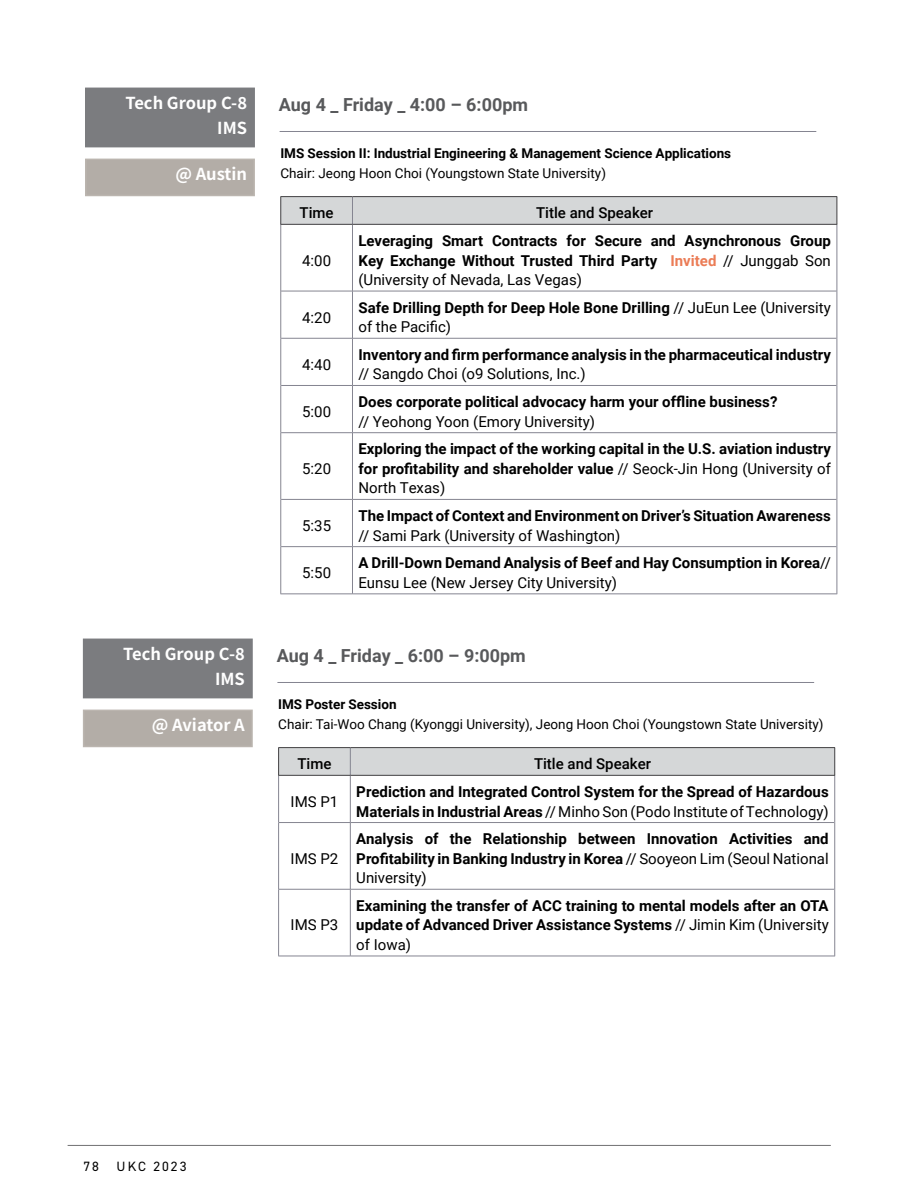
<style>
.page{position:relative;width:918px;height:1188px;background:#fff}
.page>*{position:absolute;margin:0;border:0;box-sizing:border-box;transform-origin:0 0}
.t1{font:700 18px "Roboto";color:#58595b}
.t2{font:700 16.5px/25.5px "Source Han Sans K";color:#fff;text-align:right}
.t3{font:700 15px/19.5px "Roboto";color:#000;text-align:justify}
.t4{font:15px "Roboto";color:#000}
.t5{font:500 15px "Roboto";color:#000}
.t6{font:13.5px "Roboto";color:#000}
.t7{font:700 13.5px "Roboto";letter-spacing:-.005em;color:#000}
.t8{font:13.5px "DIN2014";letter-spacing:.15em;color:#000}
.s1{color:#eb7c56}
.s2{font-weight:400}
</style>
<div class="page">
<div style="left:86px;top:88px;width:168px;height:59px;background:#7b7c7f"></div>
<div style="left:86px;top:159px;width:168px;height:36px;background:#b3ada7"></div>
<div style="left:85px;top:159px;width:170px;height:37px;border:2px solid #bbb5af"></div>
<hr style="left:280px;top:131px;width:536px;height:1px;background:#858591">
<hr style="left:352px;top:225px;width:1px;height:66px;background:#858591">
<hr style="left:281px;top:291px;width:71px;height:1px;background:#858591">
<hr style="left:352px;top:291px;width:485px;height:1px;background:#858591">
<hr style="left:352px;top:291px;width:1px;height:47px;background:#858591">
<hr style="left:281px;top:338px;width:71px;height:1px;background:#858591">
<hr style="left:352px;top:338px;width:485px;height:1px;background:#858591">
<hr style="left:352px;top:338px;width:1px;height:47px;background:#858591">
<hr style="left:281px;top:385px;width:71px;height:1px;background:#858591">
<hr style="left:352px;top:385px;width:485px;height:1px;background:#858591">
<hr style="left:352px;top:386px;width:1px;height:47px;background:#858591">
<hr style="left:281px;top:432px;width:71px;height:1px;background:#858591">
<hr style="left:352px;top:432px;width:485px;height:1px;background:#858591">
<hr style="left:352px;top:433px;width:1px;height:66px;background:#858591">
<hr style="left:281px;top:499px;width:71px;height:1px;background:#858591">
<hr style="left:352px;top:499px;width:485px;height:1px;background:#858591">
<hr style="left:352px;top:500px;width:1px;height:46px;background:#858591">
<hr style="left:281px;top:546px;width:71px;height:1px;background:#858591">
<hr style="left:352px;top:546px;width:485px;height:1px;background:#858591">
<hr style="left:352px;top:547px;width:1px;height:47px;background:#858591">
<hr style="left:280px;top:594px;width:72px;height:1px;background:#858591">
<hr style="left:352px;top:594px;width:485px;height:1px;background:#858591">
<hr style="left:280px;top:225px;width:1px;height:66px;background:#858591">
<hr style="left:837px;top:225px;width:1px;height:66px;background:#858591">
<hr style="left:280px;top:291px;width:1px;height:47px;background:#858591">
<hr style="left:837px;top:291px;width:1px;height:47px;background:#858591">
<hr style="left:280px;top:338px;width:1px;height:47px;background:#858591">
<hr style="left:837px;top:338px;width:1px;height:47px;background:#858591">
<hr style="left:280px;top:385px;width:1px;height:48px;background:#858591">
<hr style="left:837px;top:385px;width:1px;height:48px;background:#858591">
<hr style="left:280px;top:433px;width:1px;height:66px;background:#858591">
<hr style="left:837px;top:433px;width:1px;height:66px;background:#858591">
<hr style="left:280px;top:499px;width:1px;height:48px;background:#858591">
<hr style="left:837px;top:499px;width:1px;height:48px;background:#858591">
<hr style="left:280px;top:547px;width:1px;height:47px;background:#858591">
<hr style="left:837px;top:547px;width:1px;height:47px;background:#858591">
<hr style="left:280px;top:196px;width:72px;height:1px;background:#414042">
<hr style="left:352px;top:196px;width:485px;height:1px;background:#414042">
<svg style="left:280px;top:197px;width:558px;height:27px;background:#d2d4d5"></svg>
<hr style="left:280px;top:224px;width:72px;height:1px;background:#414042">
<hr style="left:352px;top:224px;width:485px;height:1px;background:#414042">
<div style="left:84px;top:639px;width:168px;height:59px;background:#7b7c7f"></div>
<div style="left:84px;top:710px;width:168px;height:36px;background:#b3ada7"></div>
<div style="left:83px;top:710px;width:170px;height:37px;border:2px solid #bbb5af"></div>
<hr style="left:277px;top:682px;width:537px;height:1px;background:#858591">
<hr style="left:350px;top:776px;width:1px;height:46px;background:#858591">
<hr style="left:279px;top:822px;width:71px;height:1px;background:#858591">
<hr style="left:350px;top:822px;width:484px;height:1px;background:#858591">
<hr style="left:350px;top:823px;width:1px;height:66px;background:#858591">
<hr style="left:279px;top:889px;width:71px;height:1px;background:#858591">
<hr style="left:350px;top:889px;width:484px;height:1px;background:#858591">
<hr style="left:350px;top:889px;width:1px;height:67px;background:#858591">
<hr style="left:278px;top:956px;width:72px;height:1px;background:#858591">
<hr style="left:350px;top:956px;width:485px;height:1px;background:#858591">
<hr style="left:278px;top:776px;width:1px;height:47px;background:#858591">
<hr style="left:834px;top:776px;width:1px;height:47px;background:#858591">
<hr style="left:278px;top:823px;width:1px;height:66px;background:#858591">
<hr style="left:834px;top:823px;width:1px;height:66px;background:#858591">
<hr style="left:278px;top:889px;width:1px;height:67px;background:#858591">
<hr style="left:834px;top:889px;width:1px;height:67px;background:#858591">
<hr style="left:278px;top:747px;width:72px;height:1px;background:#414042">
<hr style="left:350px;top:747px;width:485px;height:1px;background:#414042">
<svg style="left:278px;top:748px;width:557px;height:27px;background:#d2d4d5"></svg>
<hr style="left:278px;top:775px;width:72px;height:1px;background:#414042">
<hr style="left:350px;top:775px;width:485px;height:1px;background:#414042">
<hr style="left:68px;top:1145px;width:763px;height:1px;background:#717172">
<p class="t2" style="left:125px;top:90px;width:123px">Tech Group C-8<br>IMS</p>
<p class="t2" style="left:175px;top:161px;width:73px">@ Austin</p>
<p class="t2" style="left:123px;top:641px;width:123px">Tech Group C-8<br>IMS</p>
<p class="t2" style="left:152px;top:712px;width:95px">@ Aviator A</p>
<p class="t1" style="left:279px;top:92px;width:251px">Aug 4 _ Friday _ 4:00 – 6:00pm</p>
<p class="t7" style="left:280px;top:144px;width:452px">IMS Session II: Industrial Engineering &amp; Management Science Applications</p>
<p class="t6" style="left:280px;top:163px;width:327px">Chair: Jeong Hoon Choi (Youngstown State University)</p>
<p class="t5" style="left:300px;top:202px;width:36px">Time</p>
<p class="t5" style="left:536px;top:202px;width:119px">Title and Speaker</p>
<p class="t4" style="left:302px;top:250px;width:30px">4:00</p>
<p class="t3" style="left:358px;top:230px;width:474px">Leveraging Smart Contracts for Secure and Asynchronous Group Key Exchange Without Trusted Third Party <span class="s1">Invited</span> <span class="s2">// Junggab Son (University of Nevada, Las Vegas)</span></p>
<p class="t4" style="left:302px;top:307px;width:30px">4:20</p>
<p class="t3" style="left:358px;top:297px;width:474px">Safe Drilling Depth for Deep Hole Bone Drilling <span class="s2">// JuEun Lee (University of the Pacific)</span></p>
<p class="t4" style="left:302px;top:354px;width:30px">4:40</p>
<p class="t3" style="left:358px;top:344px;width:474px">Inventory and firm performance analysis in the pharmaceutical industry</p>
<p class="t4" style="left:358px;top:364px;width:229px">// Sangdo Choi (o9 Solutions, Inc.)</p>
<p class="t4" style="left:302px;top:401px;width:30px">5:00</p>
<p class="t4" style="left:302px;top:458px;width:30px">5:20</p>
<p class="t4" style="left:302px;top:515px;width:30px">5:35</p>
<p class="t3" style="left:358px;top:392px;width:421px">Does corporate political advocacy harm your offline business?</p>
<p class="t4" style="left:358px;top:411px;width:238px">// Yeohong Yoon (Emory University)</p>
<p class="t3" style="left:358px;top:439px;width:474px">Exploring the impact of the working capital in the U.S. aviation industry for profitability and shareholder value <span class="s2">// Seock-Jin Hong (University of North Texas)</span></p>
<p class="t3" style="left:358px;top:506px;width:474px">The Impact of Context and Environment on Driver’s Situation Awareness</p>
<p class="t4" style="left:358px;top:525px;width:263px">// Sami Park (University of Washington)</p>
<p class="t4" style="left:302px;top:562px;width:30px">5:50</p>
<p class="t3" style="left:358px;top:553px;width:474px">A Drill-Down Demand Analysis of Beef and Hay Consumption in Korea<span class="s2">//<br>Eunsu Lee (New Jersey City University)</span></p>
<p class="t1" style="left:277px;top:643px;width:251px">Aug 4 _ Friday _ 6:00 – 9:00pm</p>
<p class="t7" style="left:278px;top:695px;width:120px">IMS Poster Session</p>
<p class="t6" style="left:278px;top:714px;width:547px">Chair: Tai-Woo Chang (Kyonggi University), Jeong Hoon Choi (Youngstown State University)</p>
<p class="t5" style="left:297px;top:753px;width:36px">Time</p>
<p class="t5" style="left:534px;top:753px;width:119px">Title and Speaker</p>
<p class="t4" style="left:291px;top:791px;width:49px">IMS P1</p>
<p class="t3" style="left:356px;top:781px;width:474px">Prediction and Integrated Control System for the Spread of Hazardous<br>Materials in Industrial Areas <span class="s2">// Minho Son (Podo Institute of Technology)</span></p>
<p class="t4" style="left:291px;top:848px;width:49px">IMS P2</p>
<p class="t3" style="left:356px;top:829px;width:474px">Analysis of the Relationship between Innovation Activities and Profitability in Banking Industry in Korea <span class="s2">// Sooyeon Lim (Seoul National University)</span></p>
<p class="t4" style="left:291px;top:915px;width:49px">IMS P3</p>
<p class="t3" style="left:356px;top:895px;width:474px">Examining the transfer of ACC training to mental models after an OTA update of Advanced Driver Assistance Systems <span class="s2">// Jimin Kim (University of Iowa)</span></p>
<p class="t8" style="left:84px;top:1158px;width:17px">78</p>
<p class="t8" style="left:117px;top:1158px;width:71px">UKC 2023</p>
</div>
